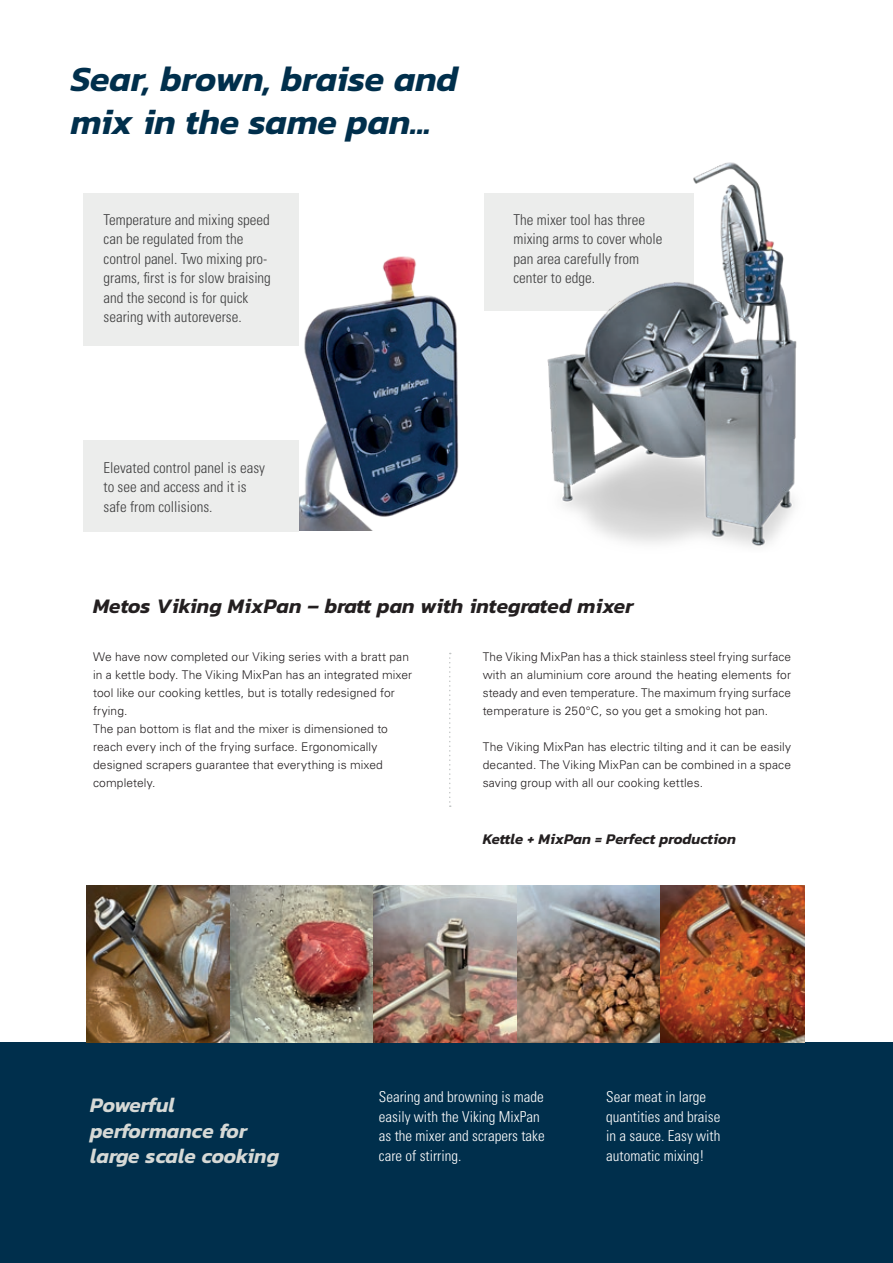
<style>
.page{position:relative;width:893px;height:1263px;background:#fff}
.page>*{position:absolute;margin:0;border:0;box-sizing:border-box;transform-origin:0 0}
.t1{font:italic 600 36px/43.2px "Kanit";letter-spacing:-.01em;color:#002f4c}
.t2{font:italic 600 21px "Kanit";color:#231f20}
.t3{font:italic 600 21px/25.5px "Kanit";color:#d6d9d6}
.t4{font:300 condensed 15px/19.5px "Univers LT Std";color:#3e3e3f}
.t5{font:300 condensed 15px/19.5px "Univers LT Std";color:#fff}
.t6{font:italic 600 15px "Kanit";color:#231f20}
.t7{font:300 12px/18px "Univers LT Std";letter-spacing:.01em;color:#231f20;text-align:justify}
</style>
<div class="page">
<div style="left:0;top:1043px;width:893px;height:220px;background:#002f4c"></div>
<img style="left:278px;top:256px;width:181px;height:274px">
<div style="left:83px;top:193px;width:216px;height:152px;background:#ecedec"></div>
<div style="left:83px;top:440px;width:216px;height:91px;background:#ecedec"></div>
<img style="left:484px;top:162px;width:313px;height:385px">
<img style="left:87px;top:885px;width:717px;height:158px">
<svg style="left:449px;top:653px;width:2px;height:154px"></svg>
<h1 class="t1" style="left:71px;top:56px;width:389px">Sear, brown, braise and mix in the same pan...</h1>
<p class="t4" style="left:104px;top:209px;width:169px">Temperature and mixing speed can be regulated from the control panel. Two mixing pro&shy;grams, first is for slow braising and the second is for quick searing with autoreverse.</p>
<p class="t4" style="left:513px;top:210px;width:151px">The mixer tool has three mixing arms to cover whole pan area carefully from center to edge.</p>
<p class="t4" style="left:103px;top:458px;width:163px">Elevated control panel is easy to see and access and it is safe from collisions.</p>
<h2 class="t2" style="left:93px;top:590px;width:542px">Metos Viking MixPan – bratt pan with integrated mixer</h2>
<p class="t7" style="left:93px;top:648px;width:321px;text-align:left">We have now completed our Viking series with a bratt pan in a kettle body. The Viking MixPan has an integrated mixer tool like our cooking kettles, but is totally redesigned for frying.<br>The pan bottom is flat and the mixer is dimensioned to reach every inch of the frying surface. Ergonomically designed scrapers guarantee that everything is mixed completely.</p>
<p class="t7" style="left:483px;top:648px;width:310px">The Viking MixPan has a thick stainless steel frying surface with an aluminium core around the heating elements for steady and even temperature. The maximum frying surface temperature is 250°C, so you get a smoking hot pan.</p>
<p class="t7" style="left:483px;top:738px;width:310px">The Viking MixPan has electric tilting and it can be easily decanted. The Viking MixPan can be combined in a space saving group with all our cooking kettles.</p>
<p class="t6" style="left:483px;top:828px;width:255px">Kettle + MixPan = Perfect production</p>
<h2 class="t3" style="left:90px;top:1092px;width:191px">Powerful performance for large scale cooking</h2>
<p class="t5" style="left:379px;top:1087px;width:167px">Searing and browning is made easily with the Viking MixPan as the mixer and scrapers take care of stirring.</p>
<p class="t5" style="left:606px;top:1087px;width:116px">Sear meat in large quantities and braise in a sauce. Easy with automatic mixing!</p>
</div>
